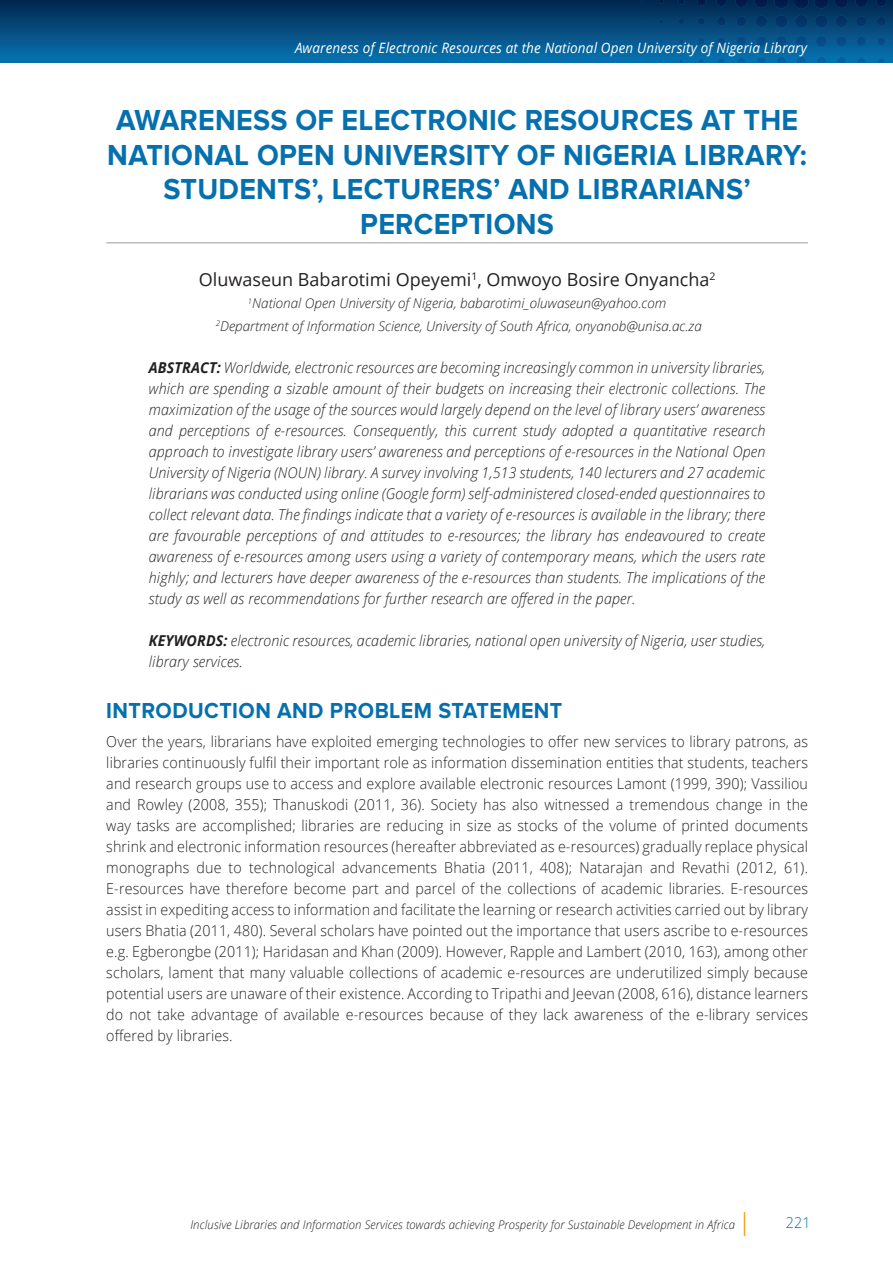
<style>
.page{position:relative;width:893px;height:1263px;background:#fff}
.page>*{position:absolute;margin:0;border:0;box-sizing:border-box;transform-origin:0 0}
.t1{font:700 30px/34.5px "Proxima Nova";letter-spacing:.01em;color:#0570ad;text-align:center;scale:.95 1}
.t2{font:700 22.5px "Proxima Nova";letter-spacing:.02em;color:#0570ad;scale:.95 1}
.t3{font:18px "Open Sans";color:#231f20}
.t4{font:300 15px/21px "Open Sans";letter-spacing:.01em;color:#231f20;text-align:justify;scale:.95 1}
.t5{font:italic 300 15px/21px "Open Sans";letter-spacing:.01em;color:#231f20;text-align:justify;scale:.95 1}
.t6{font:300 15px "Open Sans";color:#0570ad;scale:.95 1}
.t7{font:italic 14.25px "Open Sans";letter-spacing:.01em;color:#fff;scale:.95 1}
.t8{font:italic 300 13.5px/22.5px "Open Sans";color:#231f20;text-align:center}
.t9{font:italic 300 12px "Open Sans";letter-spacing:.01em;color:#231f20;scale:.95 1}
.s1{font-weight:700}
</style>
<div class="page">
<div style="left:0;top:0;width:893px;height:62px;background:linear-gradient(to bottom,#03264d,#0772b0)"></div>
<svg style="left:718px;top:58px;width:6px;height:4px"></svg>
<svg style="left:738px;top:58px;width:7px;height:4px"></svg>
<svg style="left:757px;top:57px;width:8px;height:5px"></svg>
<svg style="left:777px;top:57px;width:9px;height:5px"></svg>
<svg style="left:797px;top:57px;width:9px;height:5px"></svg>
<svg style="left:817px;top:57px;width:9px;height:5px"></svg>
<svg style="left:837px;top:57px;width:8px;height:5px"></svg>
<svg style="left:858px;top:58px;width:7px;height:4px"></svg>
<svg style="left:878px;top:58px;width:6px;height:4px"></svg>
<svg style="left:679px;top:39px;width:4px;height:5px"></svg>
<svg style="left:698px;top:38px;width:6px;height:6px"></svg>
<svg style="left:718px;top:38px;width:7px;height:7px"></svg>
<svg style="left:737px;top:37px;width:9px;height:9px"></svg>
<svg style="left:756px;top:37px;width:10px;height:9px"></svg>
<svg style="left:776px;top:36px;width:10px;height:11px"></svg>
<svg style="left:796px;top:36px;width:11px;height:11px"></svg>
<svg style="left:816px;top:36px;width:11px;height:11px"></svg>
<svg style="left:836px;top:36px;width:10px;height:10px"></svg>
<svg style="left:857px;top:37px;width:9px;height:9px"></svg>
<svg style="left:877px;top:38px;width:8px;height:7px"></svg>
<svg style="left:659px;top:20px;width:4px;height:3px"></svg>
<svg style="left:679px;top:19px;width:5px;height:5px"></svg>
<svg style="left:698px;top:18px;width:7px;height:7px"></svg>
<svg style="left:717px;top:17px;width:9px;height:9px"></svg>
<svg style="left:736px;top:16px;width:10px;height:11px"></svg>
<svg style="left:756px;top:16px;width:11px;height:11px"></svg>
<svg style="left:775px;top:15px;width:12px;height:13px"></svg>
<svg style="left:795px;top:15px;width:13px;height:13px"></svg>
<svg style="left:815px;top:15px;width:12px;height:13px"></svg>
<svg style="left:835px;top:16px;width:12px;height:11px"></svg>
<svg style="left:856px;top:16px;width:10px;height:11px"></svg>
<svg style="left:877px;top:17px;width:9px;height:9px"></svg>
<svg style="left:659px;top:0;width:4px;height:4px"></svg>
<svg style="left:678px;top:0;width:6px;height:5px"></svg>
<svg style="left:697px;top:0;width:8px;height:5px"></svg>
<svg style="left:716px;top:0;width:10px;height:6px"></svg>
<svg style="left:736px;top:0;width:11px;height:7px"></svg>
<svg style="left:755px;top:0;width:13px;height:8px"></svg>
<img style="left:774px;top:0;width:14px;height:8px">
<img style="left:794px;top:0;width:15px;height:9px">
<img style="left:814px;top:0;width:14px;height:9px">
<svg style="left:835px;top:0;width:13px;height:8px"></svg>
<svg style="left:855px;top:0;width:12px;height:7px"></svg>
<svg style="left:876px;top:0;width:10px;height:6px"></svg>
<svg style="left:744px;top:1212px;width:1px;height:24px"></svg>
<hr style="left:106px;top:242px;width:702px;height:1px;background:#bcbdc0">
<p class="t7" style="left:295px;top:38px;width:540px">Awareness of Electronic Resources at the National Open University of Nigeria Library</p>
<h1 class="t1" style="left:107px;top:103px;width:738px">AWARENESS OF ELECTRONIC RESOURCES AT THE NATIONAL OPEN UNIVERSITY OF NIGERIA LIBRARY:<br>STUDENTS’, LECTURERS’ AND LIBRARIANS’ PERCEPTIONS</h1>
<p class="t3" style="left:199px;top:267px;width:518px">Oluwaseun Babarotimi Opeyemi<sup>1</sup>, Omwoyo Bosire Onyancha<sup>2</sup></p>
<p class="t8" style="left:216px;top:291px;width:487px"><sup>1</sup>National Open University of Nigeria, babarotimi_oluwaseun@yahoo.com<br><sup>2</sup>Department of Information Science, University of South Africa, onyanob@unisa.ac.za</p>
<p class="t5" style="left:149px;top:356px;width:650px"><span class="s1">ABSTRACT:</span> Worldwide, electronic resources are becoming increasingly common in university libraries, which are spending a sizable amount of their budgets on increasing their electronic collections. The maximization of the usage of the sources would largely depend on the level of library users’ awareness and perceptions of e-resources. Consequently, this current study adopted a quantitative research approach to investigate library users’ awareness and perceptions of e-resources in the National Open University of Nigeria (NOUN) library. A survey involving 1,513 students, 140 lecturers and 27 academic librarians was conducted using online (Google form) self-administered closed-ended questionnaires to collect relevant data. The findings indicate that a variety of e-resources is available in the library; there are favourable perceptions of and attitudes to e-resources; the library has endeavoured to create awareness of e-resources among users using a variety of contemporary means, which the users rate highly; and lecturers have deeper awareness of the e-resources than students. The implications of the study as well as recommendations for further research are offered in the paper.</p>
<p class="t5" style="left:149px;top:629px;width:650px"><span class="s1">KEYWORDS:</span> electronic resources, academic libraries, national open university of Nigeria, user studies, library services.</p>
<h2 class="t2" style="left:106px;top:697px;width:482px">INTRODUCTION AND PROBLEM STATEMENT</h2>
<p class="t4" style="left:106px;top:731px;width:740px">Over the years, librarians have exploited emerging technologies to offer new services to library patrons, as libraries continuously fulfil their important role as information dissemination entities that students, teachers and research groups use to access and explore available electronic resources Lamont (1999, 390); Vassiliou and Rowley (2008, 355); Thanuskodi (2011, 36). Society has also witnessed a tremendous change in the way tasks are accomplished; libraries are reducing in size as stocks of the volume of printed documents shrink and electronic information resources (hereafter abbreviated as e-resources) gradually replace physical monographs due to technological advancements Bhatia (2011, 408); Natarajan and Revathi (2012, 61).<br>E-resources have therefore become part and parcel of the collections of academic libraries. E-resources assist in expediting access to information and facilitate the learning or research activities carried out by library users Bhatia (2011, 480). Several scholars have pointed out the importance that users ascribe to e-resources e.g. Egberongbe (2011); Haridasan and Khan (2009). However, Rapple and Lambert (2010, 163), among other scholars, lament that many valuable collections of academic e-resources are underutilized simply because potential users are unaware of their existence. According to Tripathi and Jeevan (2008, 616), distance learners do not take advantage of available e-resources because of they lack awareness of the e-library services offered by libraries.</p>
<p class="t9" style="left:190px;top:1216px;width:575px">Inclusive Libraries and Information Services towards achieving Prosperity for Sustainable Development in Africa</p>
<p class="t6" style="left:786px;top:1212px;width:27px">221</p>
</div>
